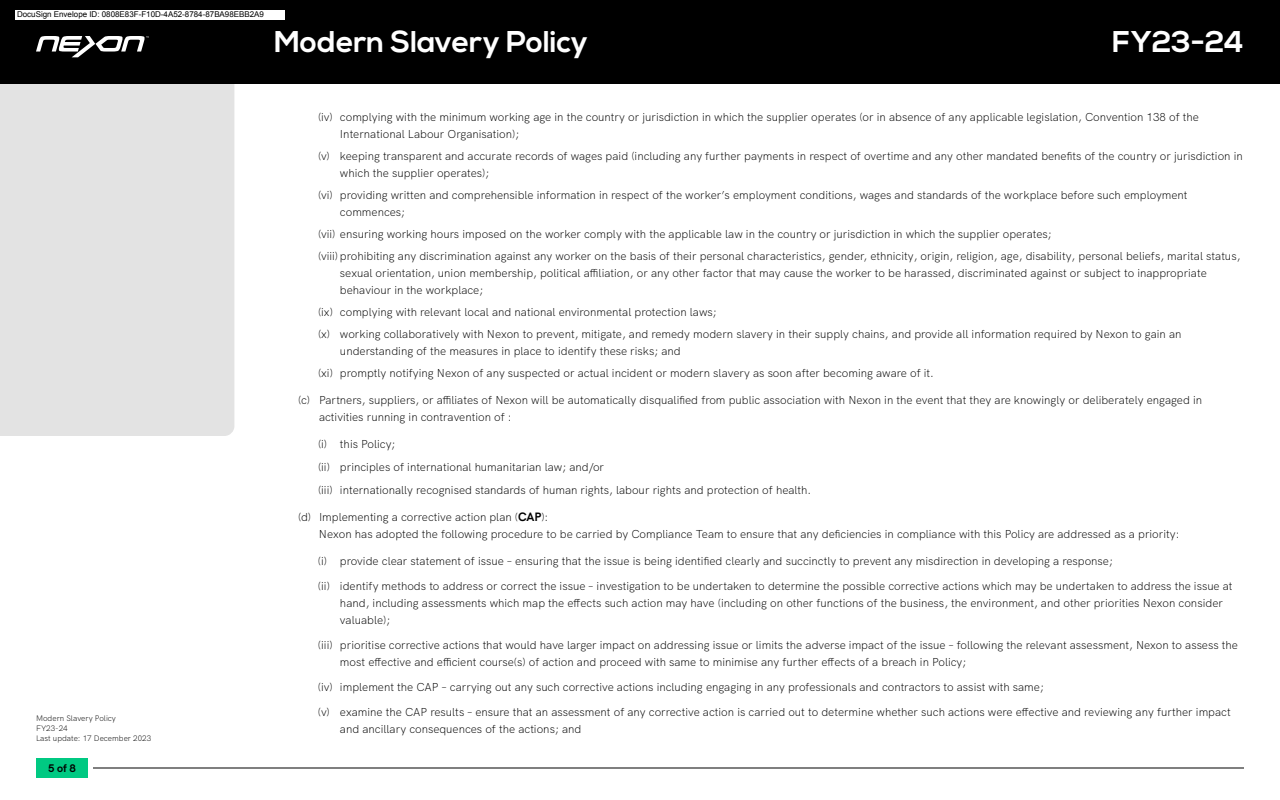
<style>
.page{position:relative;width:1280px;height:800px;background:#fff}
.page>*{position:absolute;margin:0;border:0;box-sizing:border-box;transform-origin:0 0}
.t1{font:700 30px "Nexa";color:#fff}
.t2{font:300 11.5px/17px "HK Grotesk";color:#000}
.t3{font:700 11px "HK Grotesk";color:#000}
.t4{font:8px "Arial";color:#000}
.t5{font:300 8px/10px "HK Grotesk";color:#000}
.s1{font-weight:700;font-size:12.1px}
</style>
<div class="page">
<div style="left:0;top:84px;width:234px;height:352px;background:#e3e3e3"></div>
<div style="left:0;top:0;width:1280px;height:84px;background:#000"></div>
<svg style="left:36px;top:36px;width:113px;height:21px"></svg>
<div style="left:36px;top:758px;width:52px;height:20px;background:#00c982"></div>
<hr style="left:93px;top:768px;width:1151px;height:1px;background:#000">
<div style="left:15px;top:10px;width:270px;height:10px;background:#fff"></div>
<p class="t4" style="left:17px;top:10px;width:249px">DocuSign Envelope ID: 0808E83F-F10D-4A52-8784-87BA98EBB2A9</p>
<h1 class="t1" style="left:274px;top:24px;width:315px">Modern Slavery Policy</h1>
<h1 class="t1" style="left:1112px;top:24px;width:133px">FY23-24</h1>
<p class="t5" style="left:36px;top:712px;width:117px">Modern Slavery Policy<br>FY23-24<br>Last update: 17 December 2023</p>
<p class="t3" style="left:48px;top:759px;width:29px">5 of 8</p>
<p class="t2" style="left:340px;top:107px;width:860px;text-indent:-22px">(iv) complying with the minimum working age in the country or jurisdiction in which the supplier operates (or in absence of any applicable legislation, Convention 138 of the<br>International Labour Organisation);</p>
<p class="t2" style="left:340px;top:146px;width:904px;text-indent:-22px">(v) keeping transparent and accurate records of wages paid (including any further payments in respect of overtime and any other mandated benefits of the country or jurisdiction in which the supplier operates);</p>
<p class="t2" style="left:340px;top:185px;width:849px;text-indent:-22px">(vi) providing written and comprehensible information in respect of the worker’s employment conditions, wages and standards of the workplace before such employment commences;</p>
<p class="t2" style="left:318px;top:222px;width:924px;line-height:22px">(vii) ensuring working hours imposed on the worker comply with the applicable law in the country or jurisdiction in which the supplier operates;<br>(viii) prohibiting any discrimination against any worker on the basis of their personal characteristics, gender, ethnicity, origin, religion, age, disability, personal beliefs, marital status,</p>
<p class="t2" style="left:340px;top:263px;width:868px">sexual orientation, union membership, political affiliation, or any other factor that may cause the worker to be harassed, discriminated against or subject to inappropriate behaviour in the workplace;</p>
<p class="t2" style="left:318px;top:300px;width:865px;line-height:22px">(ix) complying with relevant local and national environmental protection laws;<br>(x) working collaboratively with Nexon to prevent, mitigate, and remedy modern slavery in their supply chains, and provide all information required by Nexon to gain an</p>
<p class="t2" style="left:318px;top:339px;width:617px;line-height:22px;text-indent:22px">understanding of the measures in place to identify these risks; and<br>(xi) promptly notifying Nexon of any suspected or actual incident or modern slavery as soon after becoming aware of it.</p>
<p class="t2" style="left:319px;top:390px;width:885px;text-indent:-21px">(c) Partners, suppliers, or affiliates of Nexon will be automatically disqualified from public association with Nexon in the event that they are knowingly or deliberately engaged in activities running in contravention of :</p>
<p class="t2" style="left:318px;top:431px;width:495px;line-height:23px">(i) this Policy;<br>(ii) principles of international humanitarian law; and/or<br>(iii) internationally recognised standards of human rights, labour rights and protection of health.</p>
<p class="t2" style="left:319px;top:507px;width:862px;text-indent:-21px">(d) Implementing a corrective action plan (<span class="s1">CAP</span>):<br>Nexon has adopted the following procedure to be carried by Compliance Team to ensure that any deficiencies in compliance with this Policy are addressed as a priority:</p>
<p class="t2" style="left:318px;top:547px;width:916px;line-height:25px">(i) provide clear statement of issue – ensuring that the issue is being identified clearly and succinctly to prevent any misdirection in developing a response;<br>(ii) identify methods to address or correct the issue – investigation to be undertaken to determine the possible corrective actions which may be undertaken to address the issue at</p>
<p class="t2" style="left:340px;top:593px;width:884px">hand, including assessments which map the effects such action may have (including on other functions of the business, the environment, and other priorities Nexon consider valuable);</p>
<p class="t2" style="left:340px;top:635px;width:900px;text-indent:-22px">(iii) prioritise corrective actions that would have larger impact on addressing issue or limits the adverse impact of the issue – following the relevant assessment, Nexon to assess the most effective and efficient course(s) of action and proceed with same to minimise any further effects of a breach in Policy;</p>
<p class="t2" style="left:318px;top:673px;width:914px;line-height:25px">(iv) implement the CAP – carrying out any such corrective actions including engaging in any professionals and contractors to assist with same;<br>(v) examine the CAP results – ensure that an assessment of any corrective action is carried out to determine whether such actions were effective and reviewing any further impact</p>
<p class="t2" style="left:340px;top:719px;width:243px">and ancillary consequences of the actions; and</p>
</div>
